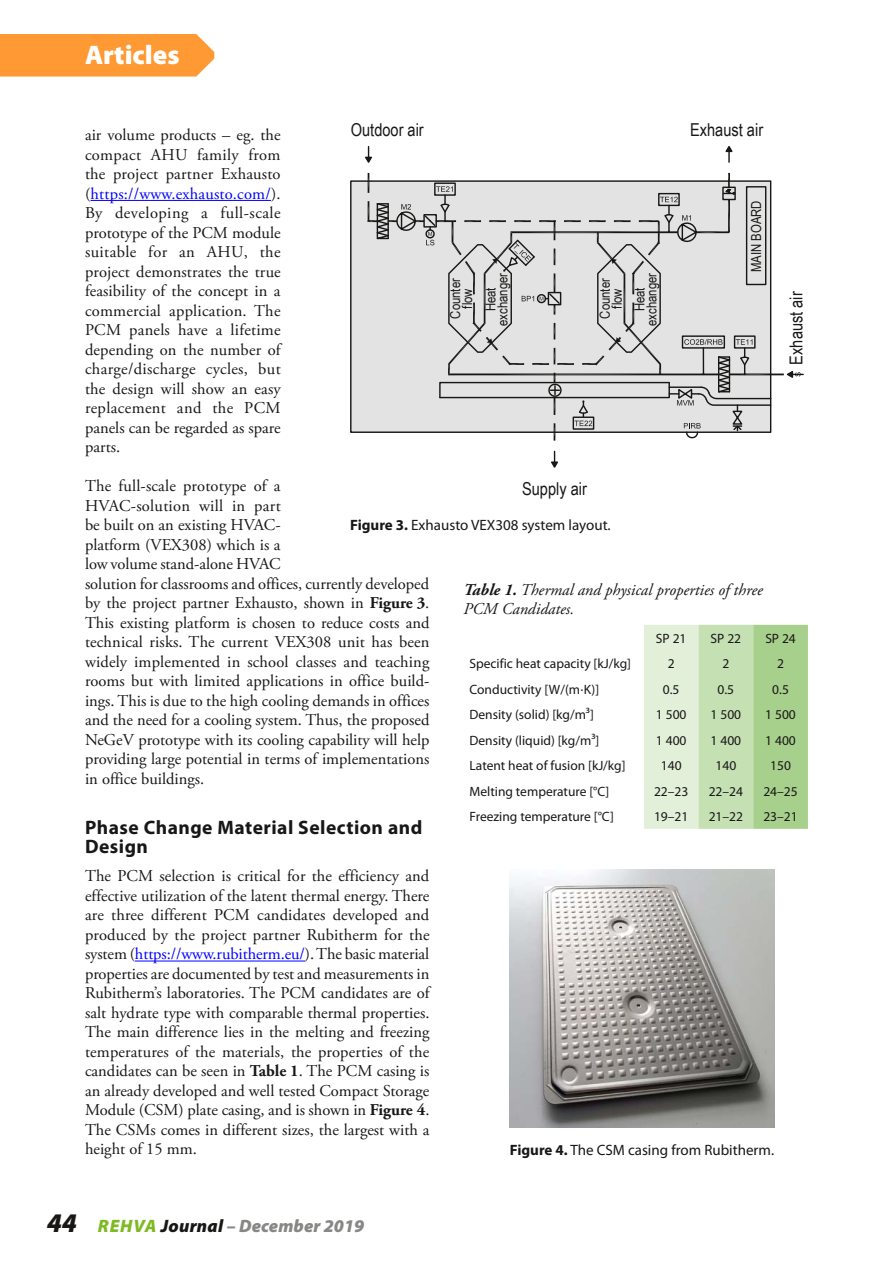
<style>
.page{position:relative;width:893px;height:1263px;background:#fff}
.page>*{position:absolute;margin:0;border:0;box-sizing:border-box;transform-origin:0 0}
.t1{font:900 27px "Myriad Pro";color:#fff}
.t2{font:700 19.5px/19.5px "Myriad Pro";letter-spacing:.025em;color:#181716}
.t3{font:italic 900 18px "Myriad Pro";letter-spacing:.005em;color:#878786}
.t4{font:17.85px "Arial Narrow";color:#181716}
.t5{font:16.5px/19.5px "Adobe Garamond Pro";color:#181716;text-align:justify}
.t6{font:italic 16.5px/19.5px "Adobe Garamond Pro";color:#181716}
.t7{font:15px "Myriad Pro";color:#181716}
.t8{font:13.8px/11.9px "Arial Narrow";color:#181716;text-align:center}
.t9{font:13.5px "Myriad Pro";color:#181716}
.s1{color:#00f}
.s2{font-weight:700}
.s3{font-family:"Cambria"}
.s4{font-size:27px;color:#181716}
.s5{color:#7fba23}
.s6{color:#181716}
</style>
<div class="page">
<hr style="left:91px;top:200px;width:180px;height:1px;background:#00f">
<hr style="left:135px;top:960px;width:170px;height:1px;background:#00f">
<div style="left:351px;top:181px;width:420px;height:251px;background:#e3e3e3"></div>
<svg style="left:725px;top:146px;width:8px;height:16px"></svg>
<svg style="left:365px;top:147px;width:7px;height:16px"></svg>
<svg style="left:551px;top:451px;width:7px;height:17px"></svg>
<svg style="left:366px;top:173px;width:437px;height:268px"></svg>
<svg style="left:644px;top:625px;width:164px;height:204px;background:#c5e0b3"></svg>
<img style="left:510px;top:869px;width:264px;height:258px">
<div style="left:0;top:34px;width:214px;height:43px;background:#f93"></div>
<h1 class="t1" style="left:85px;top:37px;width:96px">Articles</h1>
<p class="t4" style="left:351px;top:116px;width:75px">Outdoor air</p>
<p class="t4" style="left:690px;top:116px;width:75px">Exhaust air</p>
<p class="t5" style="left:85px;top:126px;width:197px">air volume products – eg. the compact AHU family from the project partner Exhausto (<span class="s1">https://www.exhausto.com/</span>).<br>By developing a full-scale prototype of the PCM module suitable for an AHU, the project demonstrates the true feasibility of the concept in a commercial application. The PCM panels have a lifetime depending on the number of charge/discharge cycles, but the design will show an easy replacement and the PCM panels can be regarded as spare parts.</p>
<p class="t5" style="left:85px;top:477px;width:346px;text-align:left">The full-scale prototype of a<br>HVAC-solution will in part<br>be built on an existing HVAC-<br>platform (VEX308) which is a<br>low volume stand-alone HVAC<br>solution for classrooms and offices, currently developed by the project partner Exhausto, shown in <span class="s2">Figure 3</span>.<br>This existing platform is chosen to reduce costs and technical risks. The current VEX308 unit has been widely implemented in school classes and teaching rooms but with limited applications in office build&shy;ings. This is due to the high cooling demands in offices and the need for a cooling system. Thus, the proposed NeGeV prototype with its cooling capability will help providing large potential in terms of implementations in office buildings.</p>
<p class="t2" style="left:85px;top:817px;width:339px">Phase Change Material Selection and<br>Design</p>
<p class="t5" style="left:85px;top:867px;width:346px">The PCM selection is critical for the efficiency and effective utilization of the latent thermal energy. There are three different PCM candidates developed and produced by the project partner Rubitherm for the system (<span class="s1">https://www.rubitherm.eu/</span>). The basic material properties are documented by test and measurements in Rubitherm’s laboratories. The PCM candidates are of salt hydrate type with comparable thermal properties.<br>The main difference lies in the melting and freezing temperatures of the materials, the properties of the candidates can be seen in <span class="s2">Table 1</span>. The PCM casing is an already developed and well tested Compact Storage Module (CSM) plate casing, and is shown in <span class="s2">Figure 4</span>.<br>The CSMs comes in different sizes, the largest with a height of 15 mm.</p>
<p class="t8" style="left:750px;top:272px;width:73px;rotate:-90deg">MAIN BOARD</p>
<p class="t8" style="left:449px;top:319px;width:42px;rotate:-90deg">Counter flow</p>
<p class="t8" style="left:484px;top:326px;width:55px;rotate:-90deg">Heat exchanger</p>
<p class="t8" style="left:599px;top:319px;width:42px;rotate:-90deg">Counter flow</p>
<p class="t8" style="left:633px;top:326px;width:55px;rotate:-90deg">Heat exchanger</p>
<p class="t4" style="left:783px;top:364px;width:75px;rotate:-90deg">Exhaust air</p>
<p class="t4" style="left:522px;top:476px;width:66px">Supply air</p>
<p class="t7" style="left:350px;top:516px;width:262px"><span class="s2">Figure 3.</span> Exhausto VEX308 system layout.</p>
<p class="t6" style="left:463px;top:580px;width:301px"><span class="s2">Table 1.</span> Thermal and physical properties of three<br>PCM Candidates.</p>
<p class="t9" style="left:656px;top:630px;width:32px">SP 21</p>
<p class="t9" style="left:711px;top:630px;width:32px">SP 22</p>
<p class="t9" style="left:765px;top:630px;width:32px">SP 24</p>
<p class="t9" style="left:469px;top:655px;width:163px">Specific heat capacity [kJ/kg]</p>
<p class="t9" style="left:668px;top:655px;width:8px">2</p>
<p class="t9" style="left:722px;top:655px;width:8px">2</p>
<p class="t9" style="left:777px;top:655px;width:8px">2</p>
<p class="t9" style="left:469px;top:681px;width:131px">Conductivity [W/(m<span class="s3">⋅</span>K)]</p>
<p class="t9" style="left:663px;top:681px;width:18px">0.5</p>
<p class="t9" style="left:718px;top:681px;width:18px">0.5</p>
<p class="t9" style="left:772px;top:681px;width:18px">0.5</p>
<p class="t9" style="left:469px;top:706px;width:126px">Density (solid) [kg/m³]</p>
<p class="t9" style="left:656px;top:706px;width:32px">1 500</p>
<p class="t9" style="left:711px;top:706px;width:32px">1 500</p>
<p class="t9" style="left:765px;top:706px;width:32px">1 500</p>
<p class="t9" style="left:469px;top:732px;width:131px">Density (liquid) [kg/m³]</p>
<p class="t9" style="left:656px;top:732px;width:32px">1 400</p>
<p class="t9" style="left:711px;top:732px;width:32px">1 400</p>
<p class="t9" style="left:765px;top:732px;width:32px">1 400</p>
<p class="t9" style="left:469px;top:757px;width:158px">Latent heat of fusion [kJ/kg]</p>
<p class="t9" style="left:661px;top:757px;width:22px">140</p>
<p class="t9" style="left:715px;top:757px;width:22px">140</p>
<p class="t9" style="left:770px;top:757px;width:22px">150</p>
<p class="t9" style="left:469px;top:783px;width:141px">Melting temperature [°C]</p>
<p class="t9" style="left:654px;top:783px;width:36px">22–23</p>
<p class="t9" style="left:709px;top:783px;width:36px">22–24</p>
<p class="t9" style="left:763px;top:783px;width:36px">24–25</p>
<p class="t9" style="left:469px;top:808px;width:146px">Freezing temperature [°C]</p>
<p class="t9" style="left:654px;top:808px;width:36px">19–21</p>
<p class="t9" style="left:709px;top:808px;width:36px">21–22</p>
<p class="t9" style="left:763px;top:808px;width:36px">23–21</p>
<p class="t7" style="left:510px;top:1140px;width:266px"><span class="s2">Figure 4.</span> The CSM casing from Rubitherm.</p>
<p class="t3" style="left:47px;top:1214px;width:319px"><span class="s4">44</span> <span class="s5">REHVA</span> <span class="s6">Journal</span> – December 2019</p>
</div>
